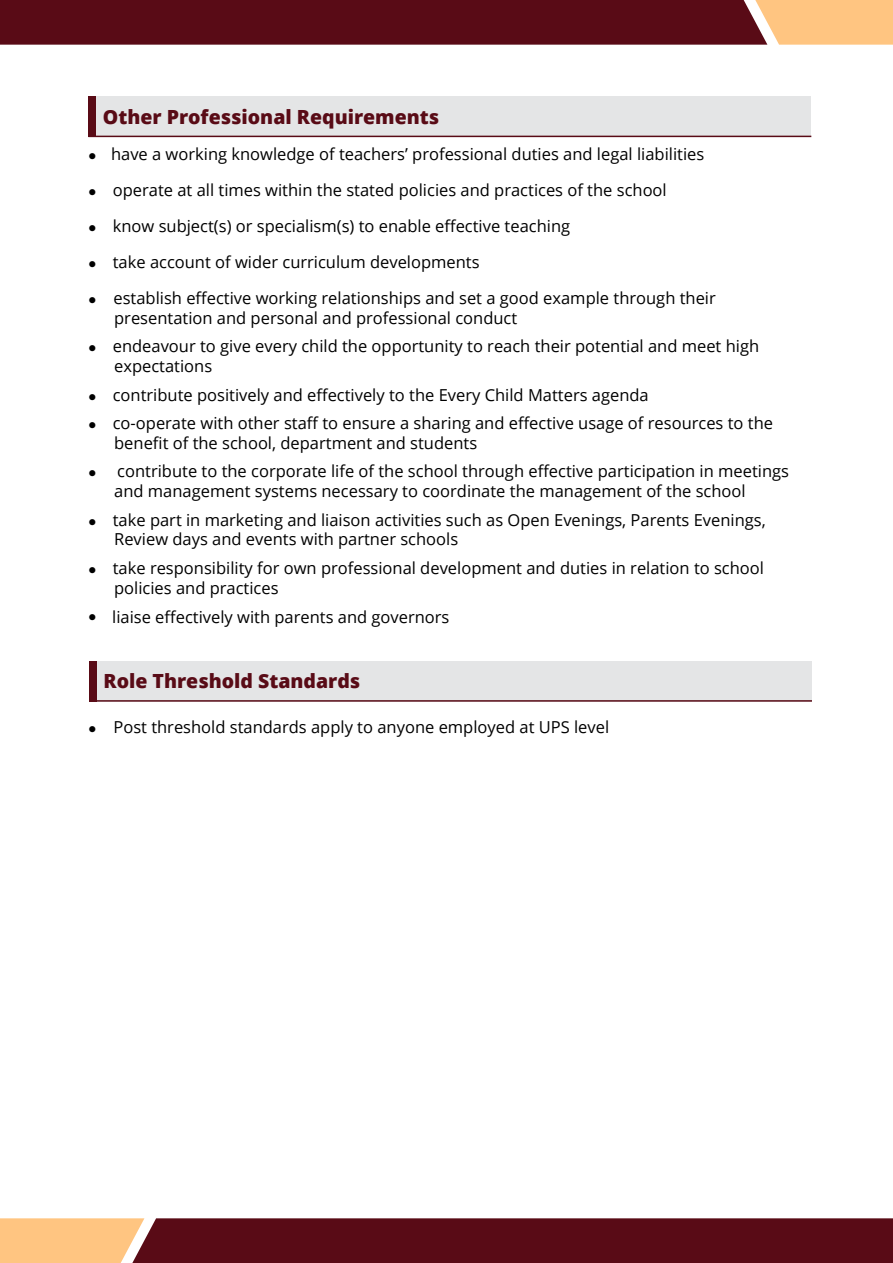
<style>
.page{position:relative;width:893px;height:1263px;background:#fff}
.page>*{position:absolute;margin:0;border:0;box-sizing:border-box;transform-origin:0 0}
.t1{font:800 19.5px "Open Sans";color:#590b16}
.t2{font:16.5px/19.8px "Open Sans";color:#000}
.t3{font:10.5px "Wingdings";color:#000}
</style>
<div class="page">
<svg style="left:0;top:0;width:893px;height:45px;background:#732a29"></svg>
<svg style="left:0;top:1218px;width:893px;height:45px;background:#742b2a"></svg>
<div style="left:88px;top:97px;width:723px;height:40px;background:#e4e5e6"></div>
<div style="left:88px;top:97px;width:8px;height:40px;background:#590b16"></div>
<div style="left:89px;top:661px;width:723px;height:41px;background:#e4e5e6"></div>
<div style="left:89px;top:661px;width:7px;height:41px;background:#590b16"></div>
<hr style="left:88px;top:136px;width:723px;height:1px;background:#590b16">
<hr style="left:89px;top:700px;width:723px;height:2px;background:#590b16">
<p class="t1" style="left:103px;top:102px;width:338px">Other Professional Requirements</p>
<p class="t2" style="left:93px;top:144px;width:613px">● have a working knowledge of teachers’ professional duties and legal liabilities</p>
<p class="t2" style="left:88px;top:180px;width:580px">● operate at all times within the stated policies and practices of the school</p>
<p class="t2" style="left:88px;top:216px;width:483px">● know subject(s) or specialism(s) to enable effective teaching</p>
<p class="t2" style="left:88px;top:252px;width:393px">● take account of wider curriculum developments</p>
<p class="t2" style="left:114px;top:288px;width:603px;text-indent:-26px">● establish effective working relationships and set a good example through their presentation and personal and professional conduct</p>
<p class="t2" style="left:114px;top:336px;width:646px;text-indent:-26px">● endeavour to give every child the opportunity to reach their potential and meet high expectations</p>
<p class="t2" style="left:88px;top:384px;width:562px">● contribute positively and effectively to the Every Child Matters agenda</p>
<p class="t2" style="left:114px;top:413px;width:660px;text-indent:-26px">● co-operate with other staff to ensure a sharing and effective usage of resources to the benefit of the school, department and students</p>
<p class="t2" style="left:114px;top:461px;width:676px;text-indent:-26px">● contribute to the corporate life of the school through effective participation in meetings and management systems necessary to coordinate the management of the school</p>
<p class="t2" style="left:114px;top:509px;width:653px;text-indent:-26px">● take part in marketing and liaison activities such as Open Evenings, Parents Evenings,<br>Review days and events with partner schools</p>
<p class="t2" style="left:114px;top:558px;width:651px;text-indent:-26px">● take responsibility for own professional development and duties in relation to school policies and practices</p>
<p class="t3" style="left:88px;top:150px;width:9px">●</p>
<p class="t2" style="left:83px;top:606px;width:368px">● ● liaise effectively with parents and governors</p>
<p class="t1" style="left:104px;top:666px;width:258px">Role Threshold Standards</p>
<p class="t2" style="left:88px;top:717px;width:522px">● Post threshold standards apply to anyone employed at UPS level</p>
</div>
